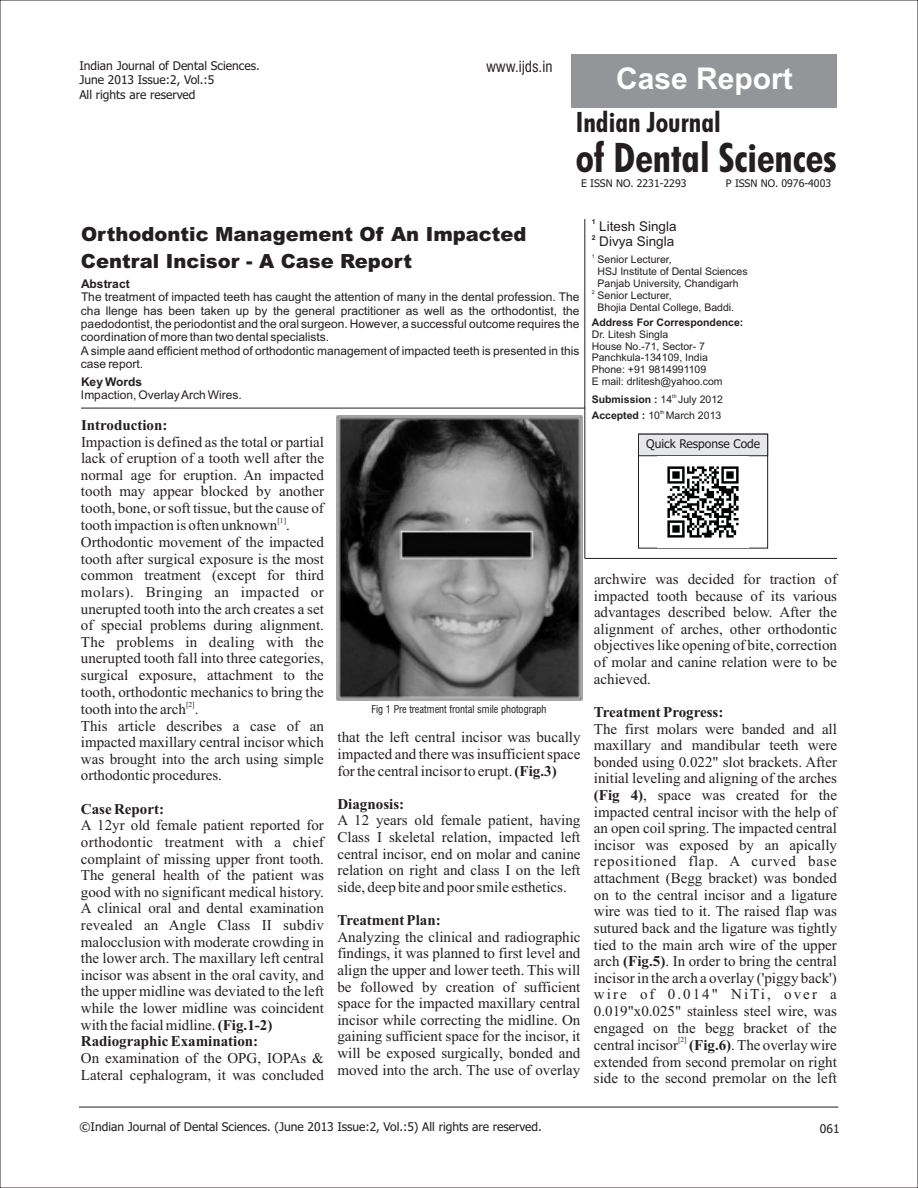
<style>
.page{position:relative;width:918px;height:1188px;background:#fff}
.page>*{position:absolute;margin:0;border:0;box-sizing:border-box;transform-origin:0 0}
.t1{font:700 condensed 40.8px "Futura BT";color:#231f20}
.t2{font:700 30px "Arial";color:#fff}
.t3{font:700 condensed 28.2px "Futura BT";color:#231f20}
.t4{font:900 19.5px/27.5px "Arial";color:#231f20}
.t5{font:15px/16.6px "Times New Roman";color:#231f20;text-align:justify}
.t6{font:700 15px "Times New Roman";color:#231f20}
.t7{font:condensed 15px "Swiss 721 BT";color:#231f20}
.t8{font:13.5px "Arial";color:#231f20}
.t9{font:12px/13.4px "Arial";color:#231f20}
.t10{font:12px/14.5px "Tahoma";color:#231f20}
.t11{font:700 12px "Arial";color:#231f20}
.t12{font:10.5px/11.7px "Arial";color:#231f20}
.t13{font:700 10.5px "Arial";color:#231f20}
.t14{font:condensed 10.5px "Swiss 721 BT";color:#231f20}
.t15{font:10.5px "Tahoma";color:#231f20}
.t16{font:7.5px "Times New Roman";color:#231f20}
.t17{font:700 6.75px "Arial";color:#231f20}
.t18{font:5.25px "Arial";color:#231f20}
.s1{font-weight:400}
.s2{font-weight:700}
</style>
<div class="page">
<div style="left:571px;top:54px;width:266px;height:54px;background:#939598"></div>
<hr style="left:584px;top:219px;width:1px;height:339px;background:#231f20">
<hr style="left:81px;top:408px;width:504px;height:1px;background:#231f20">
<hr style="left:79px;top:1107px;width:759px;height:1px;background:#231f20">
<hr style="left:585px;top:558px;width:252px;height:1px;background:#231f20">
<div style="left:638px;top:434px;width:130px;height:114px;border:1px solid #231f20"></div>
<svg style="left:638px;top:434px;width:130px;height:22px;background:#d6d7d9"></svg>
<img style="left:658px;top:466px;width:91px;height:82px">
<img style="left:336px;top:415px;width:246px;height:286px">
<p class="t10" style="left:79px;top:59px;width:182px">Indian Journal of Dental Sciences.<br>June 2013 Issue:2, Vol.:5<br>All rights are reserved</p>
<p class="t7" style="left:486px;top:61px;width:68px">www.ijds.in</p>
<h2 class="t2" style="left:616px;top:67px;width:178px">Case Report</h2>
<h1 class="t1" style="left:576px;top:141px;width:263px">of Dental Sciences</h1>
<h3 class="t3" style="left:576px;top:111px;width:146px">Indian Journal</h3>
<p class="t15" style="left:581px;top:179px;width:107px">E ISSN NO. 2231-2293</p>
<p class="t15" style="left:726px;top:179px;width:107px">P ISSN NO. 0976-4003</p>
<p class="t17" style="left:592px;top:219px;width:5px">1</p>
<p class="t8" style="left:599px;top:221px;width:79px">Litesh Singla</p>
<p class="t17" style="left:592px;top:235px;width:5px">2</p>
<p class="t8" style="left:599px;top:237px;width:77px">Divya Singla</p>
<h3 class="t4" style="left:81px;top:222px;width:447px">Orthodontic Management Of An Impacted<br>Central Incisor - A Case Report</h3>
<p class="t18" style="left:592px;top:254px;width:4px">1</p>
<p class="t12" style="left:598px;top:255px;width:151px">Senior Lecturer,<br>HSJ Institute of Dental Sciences<br>Panjab University, Chandigarh</p>
<p class="t18" style="left:592px;top:290px;width:4px">2</p>
<p class="t12" style="left:598px;top:290px;width:138px">Senior Lecturer,<br>Bhojia Dental College, Baddi.</p>
<p class="t11" style="left:81px;top:279px;width:50px">Abstract</p>
<p class="t9" style="left:81px;top:291px;width:500px">The treatment of impacted teeth has caught the attention of many in the dental profession. The cha llenge has been taken up by the general practitioner as well as the orthodontist, the paedodontist, the periodontist and the oral surgeon. However, a successful outcome requires the coordination of more than two dental specialists.<br>Asimple aand efficient method of orthodontic management of impacted teeth is presented in this case report.</p>
<p class="t11" style="left:81px;top:377px;width:63px">Key Words</p>
<p class="t9" style="left:81px;top:389px;width:162px">Impaction, Overlay Arch Wires.</p>
<p class="t13" style="left:592px;top:318px;width:153px">Address For Correspondence:</p>
<p class="t12" style="left:592px;top:329px;width:132px">Dr. Litesh Singla<br>House No.-71, Sector- 7<br>Panchkula-134109, India<br>Phone: +91 9814991109<br>E mail: drlitesh@yahoo.com</p>
<p class="t18" style="left:672px;top:394px;width:6px">th</p>
<p class="t13" style="left:592px;top:395px;width:133px">Submission : <span class="s1">14 July 2012</span></p>
<p class="t18" style="left:660px;top:410px;width:6px">th</p>
<p class="t12" style="left:592px;top:410px;width:131px"><span class="s2">Accepted :</span> 10 March 2013</p>
<p class="t10" style="left:646px;top:438px;width:116px">Quick Response Code</p>
<p class="t6" style="left:81px;top:420px;width:88px">Introduction:</p>
<p class="t5" style="left:81px;top:435px;width:245px">Impaction is defined as the total or partial lack of eruption of a tooth well after the normal age for eruption. An impacted tooth may appear blocked by another tooth, bone, or soft tissue, but the cause of</p>
<p class="t16" style="left:277px;top:518px;width:10px">[1]</p>
<p class="t5" style="left:81px;top:519px;width:245px;text-align:left">tooth impaction is often unknown .<br>Orthodontic movement of the impacted tooth after surgical exposure is the most common treatment (except for third molars). Bringing an impacted or unerupted tooth into the arch creates a set of special problems during alignment.<br>The problems in dealing with the unerupted tooth fall into three categories, surgical exposure, attachment to the tooth, orthodontic mechanics to bring the</p>
<p class="t16" style="left:186px;top:701px;width:10px">[2]</p>
<p class="t5" style="left:594px;top:572px;width:245px">archwire was decided for traction of impacted tooth because of its various advantages described below. After the alignment of arches, other orthodontic objectives like opening of bite, correction of molar and canine relation were to be achieved.</p>
<p class="t6" style="left:594px;top:707px;width:131px">Treatment Progress:</p>
<p class="t5" style="left:594px;top:722px;width:245px">The first molars were banded and all maxillary and mandibular teeth were bonded using 0.022" slot brackets. After initial leveling and aligning of the arches <span class="s2">(Fig 4)</span>, space was created for the impacted central incisor with the help of an open coil spring. The impacted central incisor was exposed by an apically repositioned flap. A curved base attachment (Begg bracket) was bonded on to the central incisor and a ligature wire was tied to it. The raised flap was sutured back and the ligature was tightly tied to the main arch wire of the upper arch <span class="s2">(Fig.5)</span>. In order to bring the central incisor in the arch a overlay ('piggy back') wire of 0.014" NiTi, over a 0.019"x0.025" stainless steel wire, was engaged on the begg bracket of the</p>
<p class="t16" style="left:678px;top:1037px;width:10px">[2]</p>
<p class="t5" style="left:81px;top:702px;width:245px;text-align:left">tooth into the arch .<br>This article describes a case of an impacted maxillary central incisor which was brought into the arch using simple orthodontic procedures.</p>
<p class="t6" style="left:81px;top:804px;width:85px">Case Report:</p>
<p class="t5" style="left:81px;top:818px;width:245px;text-align:left">A 12yr old female patient reported for orthodontic treatment with a chief complaint of missing upper front tooth.<br>The general health of the patient was good with no significant medical history.<br>A clinical oral and dental examination revealed an Angle Class II subdiv malocclusion with moderate crowding in the lower arch. The maxillary left central incisor was absent in the oral cavity, and the upper midline was deviated to the left while the lower midline was coincident with the facial midline. <span class="s2">(Fig.1-2)<br>Radiographic Examination:</span></p>
<p class="t5" style="left:81px;top:1051px;width:245px">On examination of the OPG, IOPAs &amp;<br>Lateral cephalogram, it was concluded</p>
<p class="t10" style="left:79px;top:1121px;width:464px">©Indian Journal of Dental Sciences. (June 2013 Issue:2, Vol.:5) All rights are reserved.</p>
<p class="t10" style="left:820px;top:1122px;width:21px">061</p>
<p class="t14" style="left:372px;top:705px;width:176px">Fig 1 Pre treatment frontal smile photograph</p>
<p class="t5" style="left:337px;top:730px;width:245px">that the left central incisor was bucally impacted and there was insufficient space for the central incisor to erupt. <span class="s2">(Fig.3)</span></p>
<p class="t6" style="left:337px;top:799px;width:68px">Diagnosis:</p>
<p class="t5" style="left:337px;top:814px;width:245px">A 12 years old female patient, having Class I skeletal relation, impacted left central incisor, end on molar and canine relation on right and class I on the left side, deep bite and poor smile esthetics.</p>
<p class="t6" style="left:337px;top:915px;width:105px">Treatment Plan:</p>
<p class="t5" style="left:337px;top:930px;width:245px">Analyzing the clinical and radiographic findings, it was planned to first level and align the upper and lower teeth. This will be followed by creation of sufficient space for the impacted maxillary central incisor while correcting the midline. On gaining sufficient space for the incisor, it will be exposed surgically, bonded and moved into the arch. The use of overlay</p>
<p class="t5" style="left:594px;top:1038px;width:245px">central incisor <span class="s2">(Fig.6)</span>. The overlay wire extended from second premolar on right side to the second premolar on the left</p>
</div>
